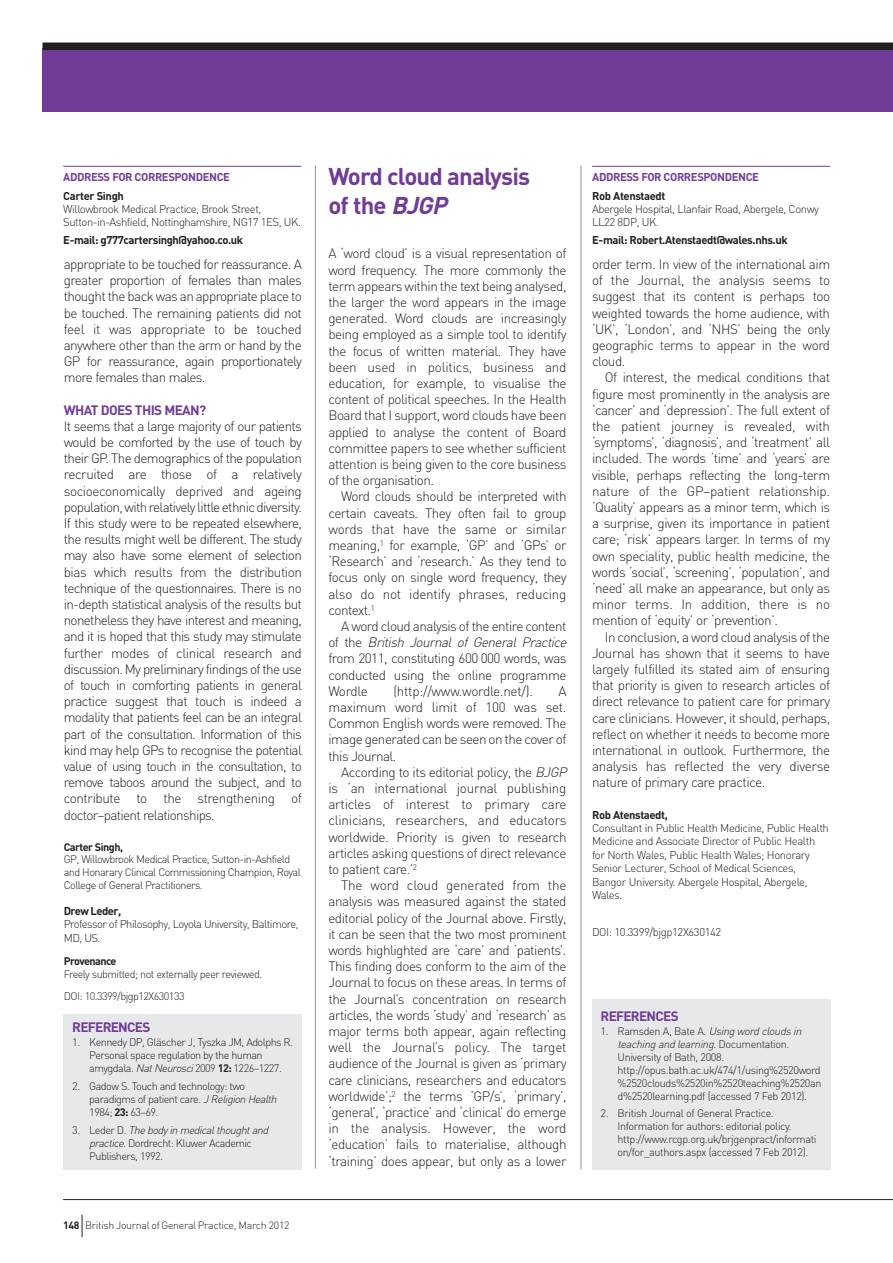
<style>
.page{position:relative;width:893px;height:1263px;background:#fff}
.page>*{position:absolute;margin:0;border:0;box-sizing:border-box;transform-origin:0 0}
.t1{font:700 24px/28.8px "DIN";letter-spacing:-.035em;color:#713c98}
.t2{font:300 13.5px/16.2px "DIN";letter-spacing:-.035em;color:#231f20;text-align:justify}
.t3{font:700 13.5px "DIN";letter-spacing:-.05em;color:#713c98}
.t4{font:300 11.25px/13.5px "DIN";letter-spacing:-.04em;color:#231f20}
.t5{font:700 11.25px "DIN";letter-spacing:-.035em;color:#231f20}
.t6{font:700 11.25px "DIN";letter-spacing:-.035em;color:#713c98}
.t7{font:300 10.8px/13px "DIN";letter-spacing:-.05em;color:#231f20}
.t8{font:700 10.8px "DIN";letter-spacing:-.05em;color:#231f20}
.t9{font:300 10.5px "DIN";letter-spacing:-.025em;color:#231f20}
.s1{font-style:italic}
.s2{font-weight:700}
</style>
<div class="page">
<div style="left:64px;top:1014px;width:238px;height:155px;background:#e7e8e9"></div>
<hr style="left:315px;top:166px;width:1px;height:1003px;background:#939598">
<hr style="left:63px;top:166px;width:238px;height:1px;background:#713c98">
<hr style="left:63px;top:1199px;width:830px;height:1px;background:#231f20">
<svg style="left:82px;top:1215px;width:1px;height:22px"></svg>
<div style="left:43px;top:48px;width:850px;height:64px;background:#713c98"></div>
<div style="left:43px;top:43px;width:850px;height:7px;background:#231f20"></div>
<hr style="left:581px;top:166px;width:1px;height:1003px;background:#939598">
<div style="left:592px;top:999px;width:238px;height:170px;background:#e7e8e9"></div>
<hr style="left:592px;top:166px;width:238px;height:1px;background:#713c98">
<p class="t6" style="left:63px;top:171px;width:168px">ADDRESS FOR CORRESPONDENCE</p>
<p class="t5" style="left:63px;top:189px;width:62px">Carter Singh</p>
<p class="t4" style="left:63px;top:202px;width:239px">Willowbrook Medical Practice, Brook Street,<br>Sutton-in-Ashfield, Nottinghamshire, NG17 1ES, UK.</p>
<p class="t5" style="left:63px;top:234px;width:181px">E-mail: g777cartersingh@yahoo.co.uk</p>
<p class="t2" style="left:64px;top:256px;width:240px">appropriate to be touched for reassurance. A greater proportion of females than males thought the back was an appropriate place to be touched. The remaining patients did not feel it was appropriate to be touched anywhere other than the arm or hand by the GP for reassurance, again proportionately more females than males.</p>
<p class="t3" style="left:64px;top:402px;width:144px">WHAT DOES THIS MEAN?</p>
<p class="t2" style="left:64px;top:418px;width:240px">It seems that a large majority of our patients would be comforted by the use of touch by their GP. The demographics of the population recruited are those of a relatively socioeconomically deprived and ageing population, with relatively little ethnic diversity.<br>If this study were to be repeated elsewhere, the results might well be different. The study may also have some element of selection bias which results from the distribution technique of the questionnaires. There is no in-depth statistical analysis of the results but nonetheless they have interest and meaning, and it is hoped that this study may stimulate further modes of clinical research and discussion. My preliminary findings of the use of touch in comforting patients in general practice suggest that touch is indeed a modality that patients feel can be an integral part of the consultation. Information of this kind may help GPs to recognise the potential value of using touch in the consultation, to remove taboos around the subject, and to contribute to the strengthening of doctor–patient relationships.</p>
<p class="t8" style="left:64px;top:841px;width:61px">Carter Singh,</p>
<p class="t7" style="left:64px;top:853px;width:239px">GP, Willowbrook Medical Practice, Sutton-in-Ashfield and Honarary Clinical Commissioning Champion, Royal<br>College of General Practitioners.</p>
<p class="t5" style="left:64px;top:904px;width:59px">Drew Leder,</p>
<p class="t4" style="left:64px;top:917px;width:236px">Professor of Philosophy, Loyola University, Baltimore,<br>MD, US.</p>
<p class="t8" style="left:64px;top:955px;width:54px">Provenance</p>
<p class="t7" style="left:64px;top:963px;width:200px;line-height:21.8px">Freely submitted; not externally peer reviewed.<br>DOI: 10.3399/bjgp12X630133</p>
<p class="t3" style="left:72px;top:1020px;width:80px">REFERENCES</p>
<p class="t7" style="left:89px;top:1035px;width:205px;text-indent:-17px">1. Kennedy DP, Gläscher J, Tyszka JM, Adolphs R.<br>Personal space regulation by the human amygdala. <span class="s1">NatNeurosci</span>2009 <span class="s2">12:</span> 1226–1227.</p>
<p class="t7" style="left:89px;top:1079px;width:191px;text-indent:-17px">2. Gadow S. Touch and technology: two paradigms of patient care. <span class="s1">JReligionHealth<br></span>1984; <span class="s2">23:</span> 63–69.</p>
<p class="t7" style="left:89px;top:1123px;width:183px;text-indent:-17px">3 . Le d e r D . <span class="s1">The body in medical thought and practice.</span>Dordrecht: Kluwer Academic<br>Publishers, 1992.</p>
<p class="t9" style="left:63px;top:1219px;width:228px"><span class="s2">148</span> British Journal of General Practice, March 2012</p>
<h1 class="t1" style="left:328px;top:162px;width:203px">Word cloud analysis of the <span class="s1">BJGP</span></h1>
<p class="t2" style="left:328px;top:246px;width:240px">A ‘word cloud’ is a visual representation of word frequency. The more commonly the term appears within the text being analysed, the larger the word appears in the image generated. Word clouds are increasingly being employed as a simple tool to identify the focus of written material. They have been used in politics, business and education, for example, to visualise the content of political speeches. In the Health Board that I support, word clouds have been applied to analyse the content of Board committee papers to see whether sufficient attention is being given to the core business of the organisation.</p>
<p class="t2" style="left:328px;top:489px;width:240px;text-indent:13px">Word clouds should be interpreted with certain caveats. They often fail to group words that have the same or similar meaning,<sup>1</sup> for example, ‘GP’ and ‘GPs’ or ‘Research’ and ‘research.’ As they tend to focus only on single word frequency, they also do not identify phrases, reducing context.<sup>1</sup></p>
<p class="t2" style="left:328px;top:618px;width:242px;text-align:left;text-indent:13px">A word cloud analysis of the entire content o f t h e <span class="s1">British Journal of General Practice </span>from 2011, constituting 600 000 words, was conducted using the online programme Wordle</p>
<p class="t2" style="left:393px;top:683px;width:141px">(http://www.wordle.net/).</p>
<p class="t2" style="left:328px;top:683px;width:240px;text-indent:230px">A maximum word limit of 100 was set.<br>Common English words were removed. The image generated can be seen on the cover of this Journal.</p>
<p class="t2" style="left:328px;top:764px;width:242px;text-align:left;text-indent:13px">According to its editorial policy, the <span class="s1">BJGP </span>is ‘an international journal publishing articles of interest to primary care clinicians, researchers, and educators worldwide. Priority is given to research articles asking questions of direct relevance to patient care.’<sup>2</sup></p>
<p class="t2" style="left:328px;top:877px;width:240px;text-indent:13px">The word cloud generated from the analysis was measured against the stated editorial policy of the Journal above. Firstly, it can be seen that the two most prominent words highlighted are ‘care’ and ‘patients’.<br>This finding does conform to the aim of the Journal to focus on these areas. In terms of the Journal’s concentration on research articles, the words ‘study’ and ‘research’ as major terms both appear, again reflecting well the Journal’s policy. The target audience of the Journal is given as ‘primary care clinicians, researchers and educators worldwide’;<sup>2</sup> the terms ‘GP/s’, ‘primary’, ‘general’, ‘practice’ and ‘clinical’ do emerge in the analysis. However, the word ‘education’ fails to materialise, although ‘training’ does appear, but only as a lower</p>
<p class="t6" style="left:592px;top:171px;width:168px">ADDRESS FOR CORRESPONDENCE</p>
<p class="t5" style="left:592px;top:189px;width:75px">Rob Atenstaedt</p>
<p class="t4" style="left:592px;top:202px;width:228px">Abergele Hospital, Llanfair Road, Abergele, Conwy<br>LL22 8DP, UK.</p>
<p class="t5" style="left:592px;top:234px;width:197px">E-mail: Robert.Atenstaedt@wales.nhs.uk</p>
<p class="t2" style="left:592px;top:256px;width:240px">order term. In view of the international aim of the Journal, the analysis seems to suggest that its content is perhaps too weighted towards the home audience, with ‘UK’, ‘London’, and ‘NHS’ being the only geographic terms to appear in the word cloud.</p>
<p class="t2" style="left:592px;top:370px;width:240px;text-indent:13px">Of interest, the medical conditions that figure most prominently in the analysis are ‘cancer’ and ‘depression’. The full extent of the patient journey is revealed, with ‘symptoms’, ‘diagnosis’, and ‘treatment’ all included. The words ‘time’ and ‘years’ are visible, perhaps reflecting the long-term nature of the GP–patient relationship. ‘Quality’ appears as a minor term, which is a surprise, given its importance in patient care; ‘risk’ appears larger. In terms of my own speciality, public health medicine, the words ‘social’, ‘screening’, ‘population’, and ‘need’ all make an appearance, but only as minor terms. In addition, there is no mention of ‘equity’ or ‘prevention’.</p>
<p class="t2" style="left:592px;top:629px;width:240px;text-indent:13px">In conclusion, a word cloud analysis of the Journal has shown that it seems to have largely fulfilled its stated aim of ensuring that priority is given to research articles of direct relevance to patient care for primary care clinicians. However, it should, perhaps, reflect on whether it needs to become more international in outlook. Furthermore, the analysis has reflected the very diverse nature of primary care practice.</p>
<p class="t5" style="left:592px;top:808px;width:77px">Rob Atenstaedt,</p>
<p class="t4" style="left:592px;top:821px;width:238px">Consultant in Public Health Medicine, Public Health Medicine and Associate Director of Public Health for North Wales, Public Health Wales; Honorary Senior Lecturer, School of Medical Sciences, Bangor University. Abergele Hospital, Abergele, Wales.</p>
<p class="t4" style="left:592px;top:926px;width:131px">DOI: 10.3399/bjgp12X630142</p>
<p class="t3" style="left:601px;top:1008px;width:80px">REFERENCES</p>
<p class="t7" style="left:618px;top:1024px;width:205px;text-indent:-17px">1. Ramsden A, Bate A. <span class="s1">Usingwordcloudsin teaching and learning</span>. D o c u m e n ta t i o n .<br>University of Bath, 2008. http://opus.bath.ac.uk/474/1/using%2520word %2520clouds%2520in%2520teaching%2520an d%2520learning.pdf (accessed 7 Feb 2012).</p>
<p class="t7" style="left:618px;top:1107px;width:200px;text-indent:-17px">2. British Journal of General Practice.<br>Information for authors: editorial policy. http://www.rcgp.org.uk/brjgenpract/informati on/for_authors.aspx (accessed 7 Feb 2012).</p>
</div>
